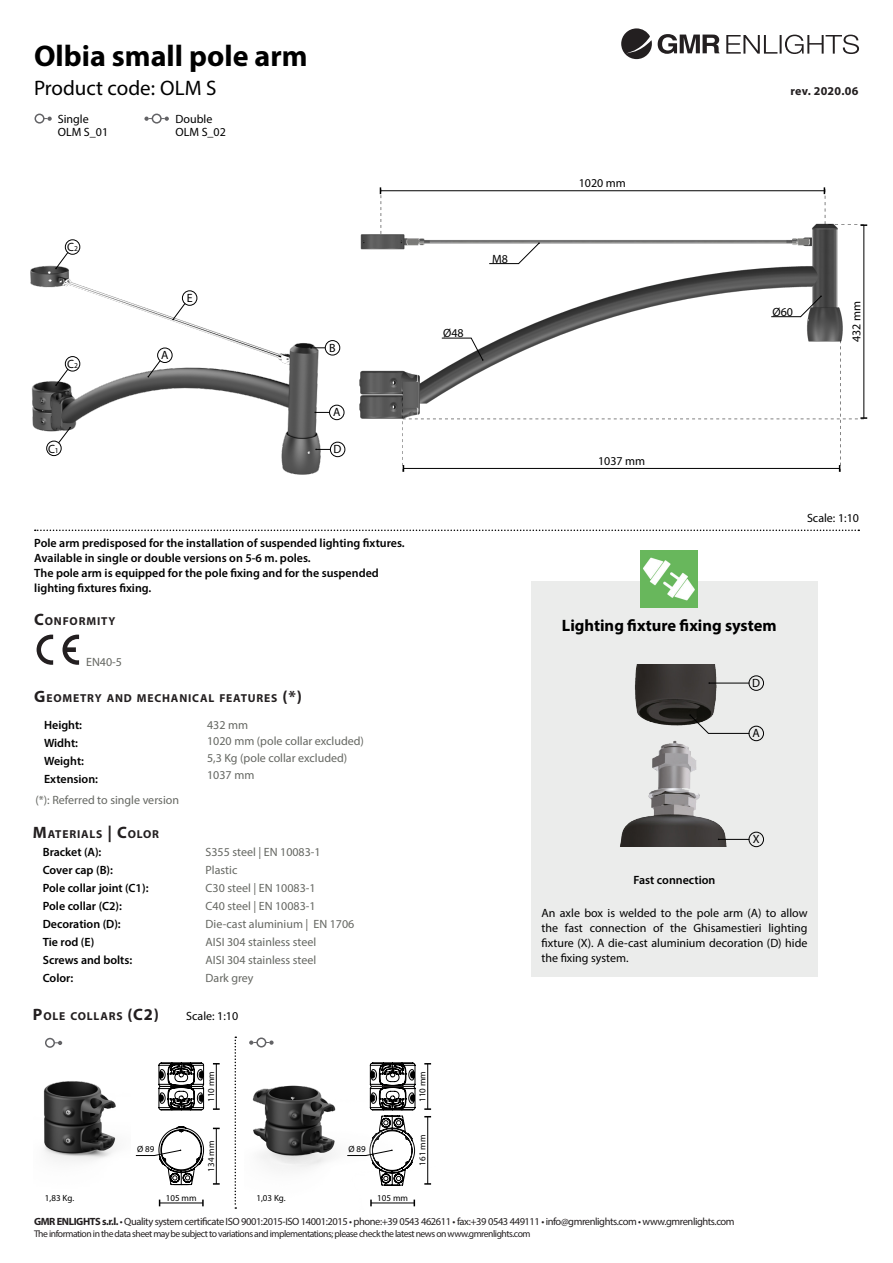
<style>
.page{position:relative;width:893px;height:1263px;background:#fff}
.page>*{position:absolute;margin:0;border:0;box-sizing:border-box;transform-origin:0 0}
.t1{font:700 30px "Myriad Pro";color:#000}
.t2{font:21px "Myriad Pro";color:#000}
.t3{font:700 16.5px "Myriad Pro";color:#000}
.t4{font:600 12px/18px "Myriad Pro";color:#000}
.t5{font:12px/18px "Myriad Pro";color:#656762}
.t6{font:12px/13.6px "Myriad Pro";color:#000}
.t7{font:700 12px "Myriad Pro";letter-spacing:.02em;color:#231f20}
.t8{font:700 11.55px "Myriad Pro";letter-spacing:.07em;color:#231f20}
.t9{font:10.5px "Myriad Pro";letter-spacing:-.04em;color:#231f20}
.t10{font:9.75px "Myriad Pro";letter-spacing:-.05em;color:#231f20}
.t11{font:9px "Myriad Pro";color:#000}
.s1{font-size:7.5px}
.s2{font-size:16.5px}
.s3{font-weight:700}
</style>
<div class="page">
<svg style="left:621px;top:28px;width:31px;height:31px"></svg>
<svg style="left:658px;top:34px;width:61px;height:20px"></svg>
<svg style="left:726px;top:35px;width:133px;height:19px"></svg>
<svg style="left:35px;top:529px;width:824px;height:2px"></svg>
<svg style="left:37px;top:635px;width:16px;height:30px"></svg>
<svg style="left:63px;top:635px;width:16px;height:30px"></svg>
<img style="left:43px;top:1037px;width:73px;height:124px">
<svg style="left:159px;top:1063px;width:45px;height:47px"></svg>
<div style="left:45px;top:1038px;width:10px;height:10px;border:2px solid #636366;border-radius:50%"></div>
<svg style="left:54px;top:1041px;width:8px;height:4px"></svg>
<hr style="left:160px;top:1203px;width:43px;height:1px;background:#000">
<svg style="left:202px;top:1199px;width:2px;height:7px"></svg>
<hr style="left:216px;top:1128px;width:1px;height:56px;background:#000">
<svg style="left:213px;top:1183px;width:7px;height:2px"></svg>
<hr style="left:216px;top:1064px;width:1px;height:45px;background:#000">
<svg style="left:213px;top:1108px;width:7px;height:2px"></svg>
<svg style="left:135px;top:1127px;width:69px;height:58px"></svg>
<img style="left:249px;top:1037px;width:183px;height:170px">
<svg style="left:370px;top:1063px;width:45px;height:47px"></svg>
<hr style="left:371px;top:1203px;width:43px;height:1px;background:#000">
<svg style="left:370px;top:1199px;width:2px;height:7px"></svg>
<hr style="left:427px;top:1117px;width:1px;height:67px;background:#000">
<svg style="left:424px;top:1183px;width:7px;height:2px"></svg>
<svg style="left:347px;top:1116px;width:68px;height:69px"></svg>
<hr style="left:427px;top:1064px;width:1px;height:45px;background:#000">
<svg style="left:424px;top:1108px;width:7px;height:2px"></svg>
<hr style="left:372px;top:1086px;width:41px;height:1px;background:#231f20">
<div style="left:35px;top:114px;width:10px;height:10px;border:2px solid #636366;border-radius:50%"></div>
<svg style="left:44px;top:117px;width:8px;height:4px"></svg>
<div style="left:152px;top:114px;width:10px;height:10px;border:2px solid #636366;border-radius:50%"></div>
<svg style="left:161px;top:117px;width:8px;height:4px"></svg>
<svg style="left:144px;top:117px;width:8px;height:4px"></svg>
<svg style="left:235px;top:1036px;width:1px;height:173px"></svg>
<img style="left:359px;top:187px;width:509px;height:232px">
<hr style="left:864px;top:225px;width:1px;height:193px;background:#000">
<hr style="left:380px;top:190px;width:444px;height:1px;background:#000">
<svg style="left:380px;top:187px;width:2px;height:47px"></svg>
<svg style="left:824px;top:187px;width:43px;height:39px"></svg>
<svg style="left:489px;top:242px;width:51px;height:22px"></svg>
<svg style="left:402px;top:338px;width:465px;height:134px"></svg>
<svg style="left:771px;top:295px;width:51px;height:22px"></svg>
<img style="left:30px;top:239px;width:310px;height:236px">
<div style="left:65px;top:240px;width:15px;height:14px;border:1px solid #000;border-radius:50%"></div>
<svg style="left:55px;top:252px;width:13px;height:17px"></svg>
<div style="left:65px;top:356px;width:15px;height:15px;border:1px solid #000;border-radius:50%"></div>
<svg style="left:55px;top:369px;width:13px;height:17px"></svg>
<div style="left:157px;top:348px;width:15px;height:15px;border:1px solid #000;border-radius:50%"></div>
<svg style="left:148px;top:360px;width:13px;height:17px"></svg>
<div style="left:182px;top:291px;width:15px;height:14px;border:1px solid #000;border-radius:50%"></div>
<svg style="left:172px;top:303px;width:14px;height:17px"></svg>
<div style="left:47px;top:441px;width:14px;height:15px;border:1px solid #000;border-radius:50%"></div>
<svg style="left:58px;top:427px;width:13px;height:16px"></svg>
<div style="left:330px;top:442px;width:15px;height:15px;border:1px solid #000;border-radius:50%"></div>
<svg style="left:315px;top:449px;width:15px;height:1px"></svg>
<div style="left:329px;top:405px;width:15px;height:15px;border:1px solid #000;border-radius:50%"></div>
<svg style="left:314px;top:412px;width:15px;height:1px"></svg>
<div style="left:325px;top:340px;width:15px;height:15px;border:1px solid #000;border-radius:50%"></div>
<svg style="left:310px;top:347px;width:15px;height:2px"></svg>
<div style="left:531px;top:581px;width:287px;height:396px;background:#ebeceb"></div>
<img style="left:641px;top:550px;width:57px;height:57px">
<img style="left:620px;top:664px;width:109px;height:183px">
<div style="left:749px;top:832px;width:15px;height:15px;border:1px solid #000;border-radius:50%"></div>
<hr style="left:719px;top:839px;width:30px;height:1px;background:#000">
<div style="left:749px;top:676px;width:15px;height:14px;border:1px solid #000;border-radius:50%"></div>
<hr style="left:709px;top:683px;width:40px;height:1px;background:#000">
<div style="left:749px;top:726px;width:15px;height:15px;border:1px solid #000;border-radius:50%"></div>
<svg style="left:689px;top:714px;width:61px;height:20px"></svg>
<h1 class="t1" style="left:34px;top:36px;width:275px">Olbia small pole arm</h1>
<h2 class="t2" style="left:34px;top:75px;width:184px">Product code: OLM S</h2>
<p class="t6" style="left:58px;top:111px;width:52px">Single<br>OLM S_01</p>
<p class="t6" style="left:176px;top:111px;width:52px">Double<br>OLM S_02</p>
<p class="t6" style="left:67px;top:240px;width:12px">C<span class="s1">2</span></p>
<p class="t6" style="left:67px;top:356px;width:12px">C<span class="s1">2</span></p>
<p class="t6" style="left:48px;top:442px;width:12px">C<span class="s1">1</span></p>
<p class="t6" style="left:187px;top:291px;width:7px">E</p>
<p class="t6" style="left:161px;top:348px;width:9px">A</p>
<p class="t6" style="left:329px;top:340px;width:8px">B</p>
<p class="t6" style="left:333px;top:405px;width:9px">A</p>
<p class="t6" style="left:334px;top:442px;width:9px">D</p>
<p class="t6" style="left:443px;top:326px;width:22px">Ø48</p>
<p class="t6" style="left:492px;top:252px;width:17px">M8</p>
<p class="t4" style="left:34px;top:535px;width:372px;line-height:15px">Pole arm predisposed for the installation of suspended lighting fixtures.<br>Available in single or double versions on 5-6 m. poles.<br>The pole arm is equipped for the pole fixing and for the suspended lighting fixtures fixing.</p>
<p class="t8" style="left:34px;top:613px;width:83px"><span class="s2">C</span>ONFORMITY</p>
<p class="t5" style="left:86px;top:653px;width:37px">EN40-5</p>
<p class="t8" style="left:34px;top:690px;width:269px"><span class="s2">G</span>EOMETRY AND MECHANICAL FEATURES <span class="s2">(*)</span></p>
<p class="t4" style="left:44px;top:716px;width:56px">Height:<br>Widht:<br>Weight:<br>Extension:</p>
<p class="t5" style="left:207px;top:717px;width:158px;line-height:15.8px">432 mm<br>1020 mm (pole collar excluded)</p>
<p class="t5" style="left:207px;top:749px;width:142px">5,3 Kg (pole collar excluded)</p>
<p class="t5" style="left:207px;top:766px;width:49px">1037 mm</p>
<p class="t5" style="left:36px;top:790px;width:145px">(*): Referred to single version</p>
<p class="t8" style="left:33px;top:827px;width:128px"><span class="s2">M</span>ATERIALS <span class="s2">| C</span>OLOR</p>
<p class="t4" style="left:43px;top:842px;width:107px">Bracket (A):<br>Cover cap (B):<br>Pole collar joint (C1):<br>Pole collar (C2):<br>Decoration (D):<br>Tie rod (E)<br>Screws and bolts:<br>Color:</p>
<p class="t5" style="left:206px;top:842px;width:150px">S355 steel | EN 10083-1<br>Plastic<br>C30 steel | EN 10083-1<br>C40 steel | EN 10083-1<br>Die-cast aluminium | EN 1706<br>AISI 304 stainless steel<br>AISI 304 stainless steel<br>Dark grey</p>
<p class="t8" style="left:33px;top:1009px;width:128px"><span class="s2">P</span>OLE COLLARS <span class="s2">(C2)</span></p>
<p class="t6" style="left:186px;top:1009px;width:53px">Scale: 1:10</p>
<p class="t11" style="left:205px;top:1102px;width:32px;rotate:-90deg">110 mm</p>
<p class="t11" style="left:137px;top:1144px;width:19px">Ø 89</p>
<p class="t11" style="left:45px;top:1192px;width:31px">1,83 Kg.</p>
<p class="t11" style="left:166px;top:1192px;width:32px">105 mm</p>
<p class="t11" style="left:205px;top:1171px;width:32px;rotate:-90deg">134 mm</p>
<p class="t11" style="left:417px;top:1102px;width:32px;rotate:-90deg">110 mm</p>
<p class="t11" style="left:348px;top:1144px;width:19px">Ø 89</p>
<p class="t11" style="left:256px;top:1192px;width:31px">1,03 Kg.</p>
<p class="t11" style="left:377px;top:1192px;width:32px">105 mm</p>
<p class="t11" style="left:417px;top:1166px;width:32px;rotate:-90deg">161 mm</p>
<p class="t6" style="left:579px;top:176px;width:49px">1020 mm</p>
<p class="t6" style="left:598px;top:454px;width:49px">1037 mm</p>
<p class="t7" style="left:790px;top:83px;width:69px">rev. 2020.06</p>
<p class="t6" style="left:772px;top:305px;width:22px">Ø60</p>
<p class="t6" style="left:849px;top:342px;width:43px;rotate:-90deg">432 mm</p>
<p class="t6" style="left:807px;top:511px;width:53px">Scale: 1:10</p>
<h3 class="t3" style="left:562px;top:614px;width:216px">Lighting xture xing system</h3>
<p class="t6" style="left:752px;top:676px;width:9px">D</p>
<p class="t6" style="left:753px;top:726px;width:9px">A</p>
<p class="t4" style="left:634px;top:871px;width:83px">Fast connection</p>
<p class="t6" style="left:753px;top:832px;width:8px">X</p>
<p class="t6" style="left:541px;top:906px;width:268px">An axle box is welded to the pole arm (A) to allow</p>
<p class="t6" style="left:541px;top:921px;width:267px">the fast connection of the Ghisamestieri lighting</p>
<p class="t6" style="left:548px;top:936px;width:261px">xture (X). A die-cast aluminium decoration (D) hide</p>
<p class="t6" style="left:541px;top:951px;width:89px">the xing system.</p>
<p class="t9" style="left:34px;top:1215px;width:702px"><span class="s3">GMR ENLIGHTS s.r.l.</span> • Quality system certificate ISO 9001:2015-ISO 14001:2015 • phone:+39 0543 462611 • fax:+39 0543 449111 • info@gmrenlights.com • www.gmrenlights.com</p>
<p class="t10" style="left:34px;top:1228px;width:498px">The information in the data sheet may be subject to variations and implementations; please check the latest news on www.gmrenlights.com</p>
</div>
